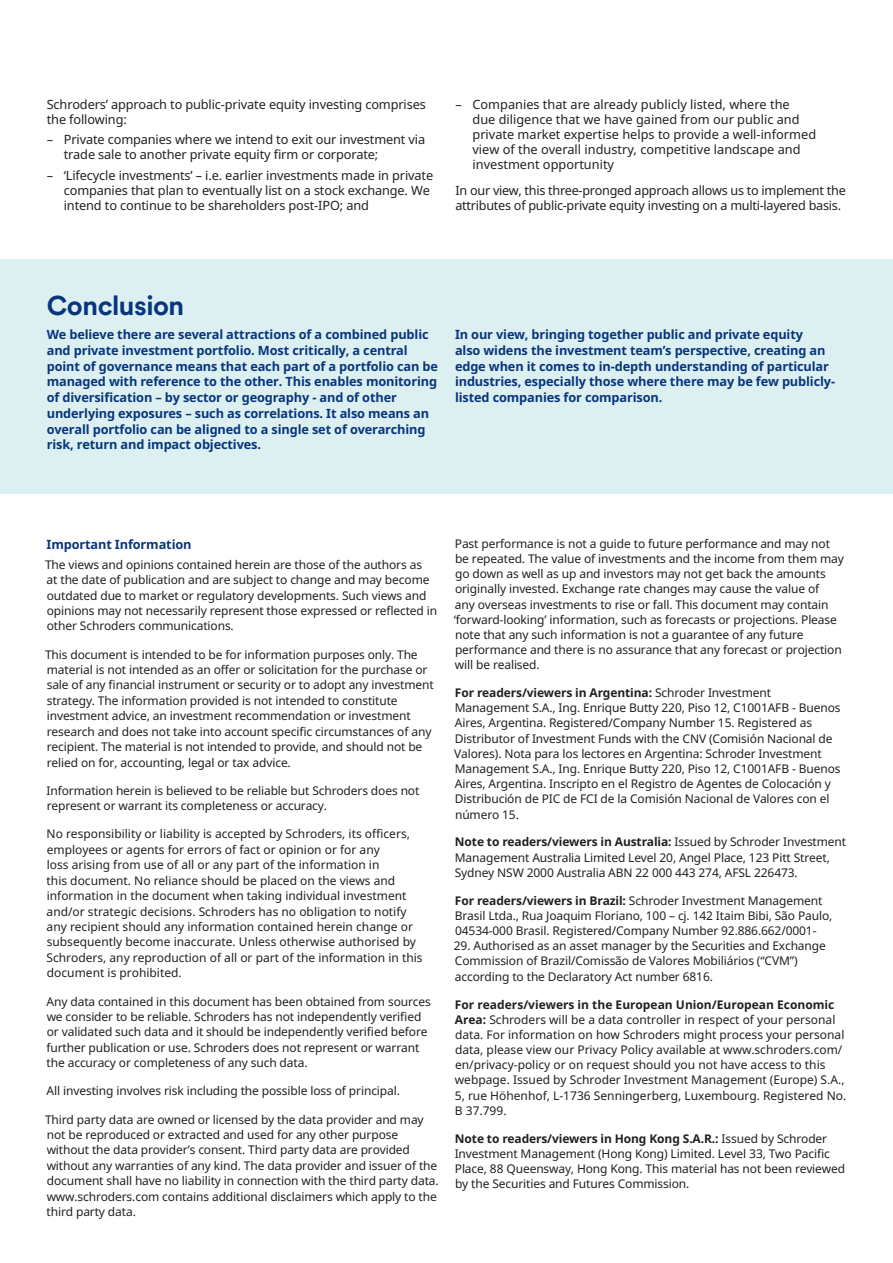
<style>
.page{position:relative;width:893px;height:1263px;background:#fff}
.page>*{position:absolute;margin:0;border:0;box-sizing:border-box;transform-origin:0 0}
._14_16_Intro_Prussia{font:700 27px "Schroders Circular";letter-spacing:-.02em;color:#08357c}
._8_5_10_Sub_Head_Bod{font:12.75px/15px "Noto Sans";letter-spacing:-.01em;color:#231f20}
._8_5_10_Sub_Head_Bod-2{font:700 12.75px/15.8px "Noto Sans";letter-spacing:-.01em;color:#08357c}
._8_5_10_Body_Text_Bl{font:12px/15.1px "Noto Sans";letter-spacing:-.01em;color:#231f20}
.s1{font-weight:700}
</style>
<div class="page">
<div style="left:0;top:259px;width:893px;height:235px;background:#dcf0f1"></div>
<p class="_8_5_10_Sub_Head_Bod" style="left:47px;top:97px;width:381px">Schroders’ approach to public-private equity investing comprises the following:</p>
<p class="_8_5_10_Sub_Head_Bod" style="left:64px;top:132px;width:363px">Private companies where we intend to exit our investment via trade sale to another private equity firm or corporate;</p>
<p class="_8_5_10_Sub_Head_Bod" style="left:64px;top:168px;width:371px">‘Lifecycle investments’ – i.e. earlier investments made in private companies that plan to eventually list on a stock exchange. We intend to continue to be shareholders post-IPO; and</p>
<p class="_8_5_10_Sub_Head_Bod" style="left:472px;top:97px;width:345px">Companies that are already publicly listed, where the<br>due diligence that we have gained from our public and private market expertise helps to provide a well-informed view of the overall industry, competitive landscape and investment opportunity</p>
<p class="_8_5_10_Sub_Head_Bod" style="left:455px;top:183px;width:392px">In our view, this three-pronged approach allows us to implement the attributes of public-private equity investing on a multi-layered basis.</p>
<p class="_14_16_Intro_Prussia" style="left:47px;top:287px;width:139px">Conclusion</p>
<p class="_8_5_10_Sub_Head_Bod-2" style="left:47px;top:326px;width:393px">We believe there are several attractions of a combined public and private investment portfolio. Most critically, a central point of governance means that each part of a portfolio can be managed with reference to the other. This enables monitoring of diversification – by sector or geography - and of other underlying exposures – such as correlations. It also means an overall portfolio can be aligned to a single set of overarching risk, return and impact objectives.</p>
<p class="_8_5_10_Sub_Head_Bod-2" style="left:455px;top:326px;width:382px">In our view, bringing together public and private equity<br>also widens the investment team’s perspective, creating an edge when it comes to in-depth understanding of particular industries, especially those where there may be few publicly&shy;listed companies for comparison.</p>
<p class="_8_5_10_Sub_Head_Bod-2" style="left:47px;top:536px;width:147px">Important Information</p>
<p class="_8_5_10_Body_Text_Bl" style="left:45px;top:556px;width:394px">The views and opinions contained herein are those of the authors as<br>at the date of publication and are subject to change and may become outdated due to market or regulatory developments. Such views and opinions may not necessarily represent those expressed or reflected in other Schroders communications.</p>
<p class="_8_5_10_Body_Text_Bl" style="left:45px;top:646px;width:390px">This document is intended to be for information purposes only. The material is not intended as an offer or solicitation for the purchase or sale of any financial instrument or security or to adopt any investment strategy. The information provided is not intended to constitute investment advice, an investment recommendation or investment research and does not take into account specific circumstances of any recipient. The material is not intended to provide, and should not be relied on for, accounting, legal or tax advice.</p>
<p class="_8_5_10_Body_Text_Bl" style="left:46px;top:782px;width:374px">Information herein is believed to be reliable but Schroders does not represent or warrant its completeness or accuracy.</p>
<p class="_8_5_10_Body_Text_Bl" style="left:46px;top:826px;width:378px">No responsibility or liability is accepted by Schroders, its officers, employees or agents for errors of fact or opinion or for any<br>loss arising from use of all or any part of the information in<br>this document. No reliance should be placed on the views and information in the document when taking individual investment and/or strategic decisions. Schroders has no obligation to notify any recipient should any information contained herein change or subsequently become inaccurate. Unless otherwise authorised by Schroders, any reproduction of all or part of the information in this document is prohibited.</p>
<p class="_8_5_10_Body_Text_Bl" style="left:46px;top:993px;width:386px">Any data contained in this document has been obtained from sources we consider to be reliable. Schroders has not independently verified or validated such data and it should be independently verified before further publication or use. Schroders does not represent or warrant the accuracy or completeness of any such data.</p>
<p class="_8_5_10_Body_Text_Bl" style="left:47px;top:1083px;width:355px">All investing involves risk including the possible loss of principal.</p>
<p class="_8_5_10_Body_Text_Bl" style="left:45px;top:1111px;width:395px">Third party data are owned or licensed by the data provider and may not be reproduced or extracted and used for any other purpose without the data provider’s consent. Third party data are provided without any warranties of any kind. The data provider and issuer of the document shall have no liability in connection with the third party data. www.schroders.com contains additional disclaimers which apply to the third party data.</p>
<p class="_8_5_10_Body_Text_Bl" style="left:454px;top:535px;width:392px">Past performance is not a guide to future performance and may not be repeated. The value of investments and the income from them may go down as well as up and investors may not get back the amounts originally invested. Exchange rate changes may cause the value of<br>any overseas investments to rise or fall. This document may contain ‘forward-looking’ information, such as forecasts or projections. Please note that any such information is not a guarantee of any future performance and there is no assurance that any forecast or projection will be realised.</p>
<p class="_8_5_10_Body_Text_Bl" style="left:454px;top:685px;width:388px"><span class="s1">For readers/viewers in Argentina:</span> Schroder Investment Management S.A., Ing. Enrique Butty 220, Piso 12, C1001AFB - Buenos Aires, Argentina. Registered/Company Number 15. Registered as Distributor of Investment Funds with the CNV (Comisión Nacional de Valores). Nota para los lectores en Argentina: Schroder Investment Management S.A., Ing. Enrique Butty 220, Piso 12, C1001AFB - Buenos Aires, Argentina. Inscripto en el Registro de Agentes de Colocación y Distribución de PIC de FCI de la Comisión Nacional de Valores con el número 15.</p>
<p class="_8_5_10_Body_Text_Bl" style="left:455px;top:834px;width:393px"><span class="s1">Note to readers/viewers in Australia:</span> Issued by Schroder Investment<br>Management Australia Limited Level 20, Angel Place, 123 Pitt Street,<br>Sydney NSW 2000 Australia ABN 22 000 443 274, AFSL 226473.</p>
<p class="_8_5_10_Body_Text_Bl" style="left:455px;top:892px;width:379px"><span class="s1">For readers/viewers in Brazil:</span> Schroder Investment Management<br>Brasil Ltda., Rua Joaquim Floriano, 100 – cj. 142 Itaim Bibi, São Paulo,<br>04534-000 Brasil. Registered/Company Number 92.886.662/0001-</p>
<p class="_8_5_10_Body_Text_Bl" style="left:454px;top:938px;width:373px">29. Authorised as an asset manager by the Securities and Exchange<br>Commission of Brazil/Comissão de Valores Mobiliários (“CVM”) according to the Declaratory Act number 6816.</p>
<p class="_8_5_10_Body_Text_Bl" style="left:455px;top:996px;width:393px"><span class="s1">For readers/viewers in the European Union/European Economic Area:</span> Schroders will be a data controller in respect of your personal data. For information on how Schroders might process your personal data, please view our Privacy Policy available at www.schroders.com/ en/privacy-policy or on request should you not have access to this webpage. Issued by Schroder Investment Management (Europe) S.A., 5, rue Höhenhof, L-1736 Senningerberg, Luxembourg. Registered No.<br>B 37.799.</p>
<p class="_8_5_10_Body_Text_Bl" style="left:455px;top:1130px;width:392px"><span class="s1">Note to readers/viewers in Hong Kong S.A.R.:</span> Issued by Schroder Investment Management (Hong Kong) Limited. Level 33, Two Pacific Place, 88 Queensway, Hong Kong. This material has not been reviewed by the Securities and Futures Commission.</p>
</div>
